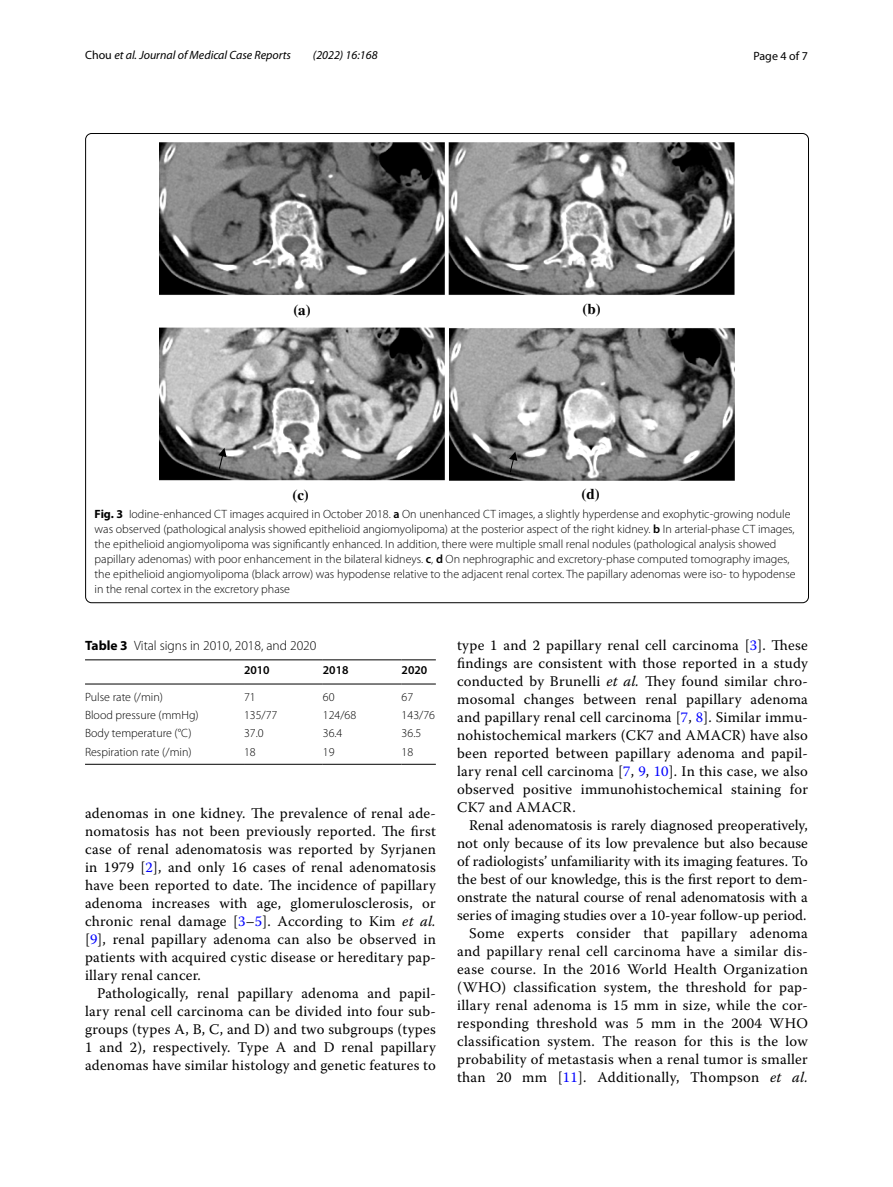
<style>
.page{position:relative;width:893px;height:1187px;background:#fff}
.page>*{position:absolute;margin:0;border:0;box-sizing:border-box;transform-origin:0 0}
.t1{font:15px "Times Bold 3";color:#000}
.t2{font:14.7px/18px "Warnock Pro";letter-spacing:.015em;color:#000;text-align:justify}
.t3{font:300 13.5px "Myriad Pro";color:#000}
.t4{font:300 12px/15px "Myriad Pro";color:#000}
.t5{font:italic 12px "Myriad Pro";color:#000}
.t6{font:600 12px "Myriad Pro";color:#000}
.t7{font:12px "Myriad Pro";color:#000}
.s1{font-style:normal}
.s2{font-weight:700}
.s3{font-weight:600}
.s4{color:#00f}
.s5{font-style:italic}
</style>
<div class="page">
<img style="left:160px;top:142px;width:574px;height:338px">
<svg style="left:509px;top:451px;width:8px;height:22px"></svg>
<svg style="left:218px;top:448px;width:9px;height:21px"></svg>
<hr style="left:85px;top:659px;width:159px;height:1px;background:#000">
<hr style="left:85px;top:683px;width:159px;height:1px;background:#000">
<hr style="left:244px;top:659px;width:79px;height:1px;background:#000">
<hr style="left:244px;top:683px;width:79px;height:1px;background:#000">
<hr style="left:323px;top:659px;width:79px;height:1px;background:#000">
<hr style="left:323px;top:683px;width:79px;height:1px;background:#000">
<hr style="left:402px;top:659px;width:34px;height:1px;background:#000">
<hr style="left:402px;top:683px;width:34px;height:1px;background:#000">
<hr style="left:85px;top:764px;width:159px;height:1px;background:#000">
<hr style="left:244px;top:764px;width:79px;height:1px;background:#000">
<hr style="left:323px;top:764px;width:79px;height:1px;background:#000">
<hr style="left:402px;top:764px;width:34px;height:1px;background:#000">
<p class="t5" style="left:85px;top:48px;width:208px"><span class="s1">Chou</span> et al. Journal of Medical Case Reports</p>
<p class="t5" style="left:313px;top:48px;width:66px">(2022) 16:168</p>
<p class="t7" style="left:753px;top:48px;width:56px">Page 4 of 7</p>
<p class="t1" style="left:293px;top:300px;width:19px">(a)</p>
<p class="t1" style="left:582px;top:300px;width:20px">(b)</p>
<p class="t1" style="left:292px;top:486px;width:18px">(c)</p>
<p class="t1" style="left:582px;top:485px;width:20px">(d)</p>
<p class="t4" style="left:95px;top:507px;width:703px"><span class="s2">Fig. 3</span> Iodine-enhanced CT images acquired in October 2018. <span class="s3">a</span> On unenhanced CT images, a slightly hyperdense and exophytic-growing nodule was observed (pathological analysis showed epithelioid angiomyolipoma) at the posterior aspect of the right kidney. <span class="s3">b</span> In arterial-phase CT images, the epithelioid angiomyolipoma was significantly enhanced. In addition, there were multiple small renal nodules (pathological analysis showed papillary adenomas) with poor enhancement in the bilateral kidneys. <span class="s3">c</span>, <span class="s3">d</span> On nephrographic and excretory-phase computed tomography images, the epithelioid angiomyolipoma (black arrow) was hypodense relative to the adjacent renal cortex. The papillary adenomas were iso- to hypodense in the renal cortex in the excretory phase</p>
<p class="t3" style="left:85px;top:638px;width:233px"><span class="s2">Table 3</span> Vital signs in 2010, 2018, and 2020</p>
<p class="t6" style="left:244px;top:662px;width:27px">2010</p>
<p class="t6" style="left:323px;top:662px;width:27px">2018</p>
<p class="t6" style="left:402px;top:662px;width:27px">2020</p>
<p class="t4" style="left:85px;top:689px;width:80px">Pulse rate (/min)</p>
<p class="t4" style="left:244px;top:689px;width:13px">71</p>
<p class="t4" style="left:323px;top:689px;width:13px">60</p>
<p class="t4" style="left:402px;top:689px;width:13px">67</p>
<p class="t4" style="left:85px;top:708px;width:115px">Blood pressure (mmHg)</p>
<p class="t4" style="left:244px;top:708px;width:35px">135/77</p>
<p class="t4" style="left:323px;top:708px;width:35px">124/68</p>
<p class="t4" style="left:402px;top:708px;width:35px">143/76</p>
<p class="t4" style="left:85px;top:726px;width:108px">Body temperature (°C)</p>
<p class="t4" style="left:244px;top:726px;width:21px">37.0</p>
<p class="t4" style="left:323px;top:726px;width:21px">36.4</p>
<p class="t4" style="left:402px;top:726px;width:21px">36.5</p>
<p class="t4" style="left:85px;top:744px;width:108px">Respiration rate (/min)</p>
<p class="t4" style="left:244px;top:744px;width:13px">18</p>
<p class="t4" style="left:323px;top:744px;width:13px">19</p>
<p class="t4" style="left:402px;top:744px;width:13px">18</p>
<p class="t2" style="left:85px;top:804px;width:352px">adenomas in one kidney. The prevalence of renal ade&shy;nomatosis has not been previously reported. The first case of renal adenomatosis was reported by Syrjanen in 1979 [<span class="s4">2</span>], and only 16 cases of renal adenomatosis have been reported to date. The incidence of papillary adenoma increases with age, glomerulosclerosis, or chronic renal damage [<span class="s4">3</span>–<span class="s4">5</span>]. According to Kim <span class="s5">et al. </span>[<span class="s4">9</span>], renal papillary adenoma can also be observed in patients with acquired cystic disease or hereditary pap&shy;illary renal cancer.</p>
<p class="t2" style="left:85px;top:984px;width:352px;text-indent:12px">Pathologically, renal papillary adenoma and papil&shy;lary renal cell carcinoma can be divided into four sub&shy;groups (types A, B, C, and D) and two subgroups (types 1 and 2), respectively. Type A and D renal papillary adenomas have similar histology and genetic features to</p>
<p class="t2" style="left:457px;top:635px;width:352px">type 1 and 2 papillary renal cell carcinoma [<span class="s4">3</span>]. These findings are consistent with those reported in a study conducted by Brunelli <span class="s5">et al.</span> They found similar chro&shy;mosomal changes between renal papillary adenoma and papillary renal cell carcinoma [<span class="s4">7</span>, <span class="s4">8</span>]. Similar immu&shy;nohistochemical markers (CK7 and AMACR) have also been reported between papillary adenoma and papil&shy;lary renal cell carcinoma [<span class="s4">7</span>, <span class="s4">9</span>, <span class="s4">10</span>]. In this case, we also observed positive immunohistochemical staining for CK7 and AMACR.</p>
<p class="t2" style="left:457px;top:815px;width:352px;text-align:right">Renal adenomatosis is rarely diagnosed preoperatively, not only because of its low prevalence but also because of radiologists’ unfamiliarity with its imaging features. To the best of our knowledge, this is the first report to dem&shy;onstrate the natural course of renal adenomatosis with a series of imaging studies over a 10-year follow-up period.<br>Some experts consider that papillary adenoma and papillary renal cell carcinoma have a similar dis&shy;ease course. In the 2016 World Health Organization (WHO) classification system, the threshold for pap&shy;illary renal adenoma is 15 mm in size, while the cor&shy;responding threshold was 5 mm in the 2004 WHO classification system. The reason for this is the low probability of metastasis when a renal tumor is smaller than 20 mm [<span class="s4">11</span>]. Additionally, Thompson <span class="s5">et al.</span></p>
</div>
